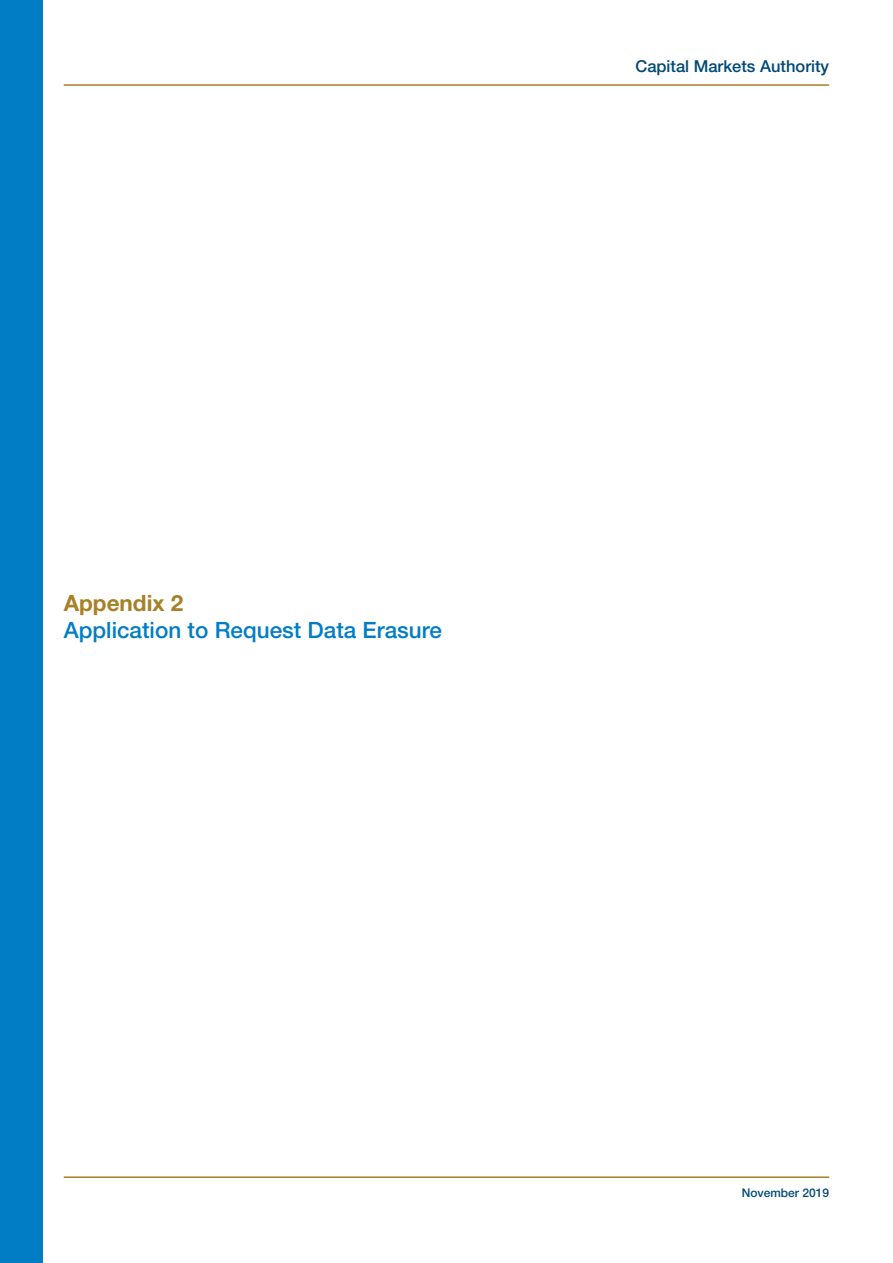
<style>
.page{position:relative;width:893px;height:1263px;background:#fff}
.page>*{position:absolute;margin:0;border:0;box-sizing:border-box;transform-origin:0 0}
.t1{font:500 22.5px "Helvetica Neue";color:#007dc5}
.t2{font:700 22.5px "Helvetica Neue";color:#a78127}
.t3{font:500 16.5px "Helvetica Neue";color:#014976}
.t4{font:500 12px "Helvetica Neue";color:#014976}
</style>
<div class="page">
<hr style="left:64px;top:84px;width:765px;height:2px;background:#a78127">
<hr style="left:64px;top:1176px;width:765px;height:2px;background:#a78127">
<div style="left:0;top:0;width:43px;height:1263px;background:#007dc5"></div>
<p class="t3" style="left:635px;top:57px;width:195px">Capital Markets Authority</p>
<p class="t2" style="left:64px;top:589px;width:121px">Appendix 2</p>
<p class="t1" style="left:64px;top:616px;width:380px">Application to Request Data Erasure</p>
<p class="t4" style="left:742px;top:1185px;width:89px">November 2019</p>
</div>
